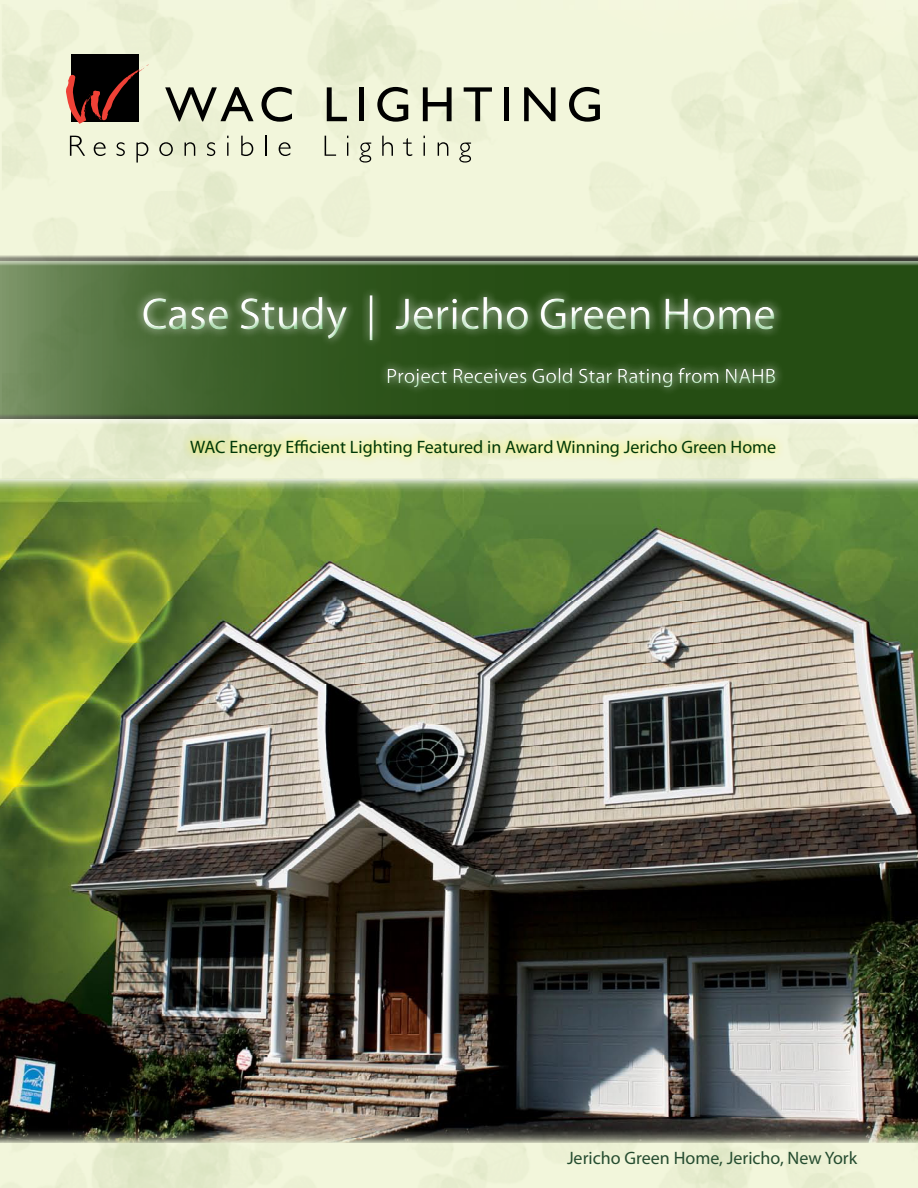
<style>
.page{position:relative;width:918px;height:1188px;background:#fff}
.page>*{position:absolute;margin:0;border:0;box-sizing:border-box;transform-origin:0 0}
.t1{font:45px "Myriad Pro";color:#fff}
.t2{font:21px "Myriad Pro";color:#fff}
.t3{font:18px "Myriad Pro";color:#003809}
.t4{font:18px "Myriad Pro";color:#254c30}
</style>
<div class="page">
<img style="left:0;top:0;width:918px;height:478px">
<div style="left:0;top:258px;width:918px;height:166px;background:#000;opacity:.75"></div>
<div style="left:133px;top:284px;width:650px;height:111px;background:#000;opacity:.75"></div>
<div style="left:137px;top:288px;width:649px;height:110px;background:#41ad49;opacity:.75"></div>
<div style="left:180px;top:430px;width:604px;height:35px;background:#fff200;opacity:.75"></div>
<div style="left:72px;top:54px;width:67px;height:67px;background:#000"></div>
<svg style="left:64px;top:65px;width:85px;height:59px"></svg>
<svg style="left:70px;top:136px;width:15px;height:20px"></svg>
<svg style="left:94px;top:142px;width:12px;height:14px"></svg>
<svg style="left:117px;top:142px;width:8px;height:14px"></svg>
<svg style="left:136px;top:142px;width:12px;height:21px"></svg>
<svg style="left:159px;top:142px;width:14px;height:14px"></svg>
<svg style="left:185px;top:142px;width:10px;height:14px"></svg>
<svg style="left:207px;top:142px;width:8px;height:14px"></svg>
<svg style="left:227px;top:136px;width:2px;height:20px"></svg>
<svg style="left:241px;top:136px;width:12px;height:20px"></svg>
<hr style="left:265px;top:136px;width:2px;height:20px;background:#000">
<svg style="left:279px;top:142px;width:12px;height:14px"></svg>
<svg style="left:325px;top:136px;width:11px;height:20px"></svg>
<svg style="left:347px;top:136px;width:1px;height:20px"></svg>
<svg style="left:360px;top:143px;width:11px;height:20px"></svg>
<svg style="left:382px;top:136px;width:11px;height:20px"></svg>
<svg style="left:403px;top:138px;width:9px;height:18px"></svg>
<svg style="left:424px;top:136px;width:1px;height:20px"></svg>
<svg style="left:438px;top:142px;width:10px;height:14px"></svg>
<svg style="left:459px;top:143px;width:12px;height:20px"></svg>
<svg style="left:165px;top:87px;width:89px;height:34px;background:#a6a996"></svg>
<svg style="left:261px;top:87px;width:31px;height:35px"></svg>
<svg style="left:327px;top:87px;width:20px;height:34px"></svg>
<div style="left:359px;top:87px;width:5px;height:34px;background:#000"></div>
<svg style="left:377px;top:87px;width:31px;height:35px"></svg>
<svg style="left:423px;top:87px;width:29px;height:34px"></svg>
<svg style="left:464px;top:87px;width:28px;height:34px"></svg>
<div style="left:504px;top:87px;width:5px;height:34px;background:#000"></div>
<svg style="left:524px;top:87px;width:31px;height:34px"></svg>
<svg style="left:569px;top:87px;width:31px;height:35px"></svg>
<img style="left:0;top:478px;width:918px;height:665px">
<h1 class="t1" style="left:142px;top:286px;width:636px">Case Study | Jericho Green Home</h1>
<p class="t2" style="left:386px;top:363px;width:391px">Project Receives Gold Star Rating from NAHB</p>
<p class="t3" style="left:190px;top:436px;width:587px">WAC Energy Efficient Lighting Featured in Award Winning Jericho Green Home</p>
<p class="t4" style="left:567px;top:1147px;width:292px">Jericho Green Home, Jericho, New York</p>
</div>
